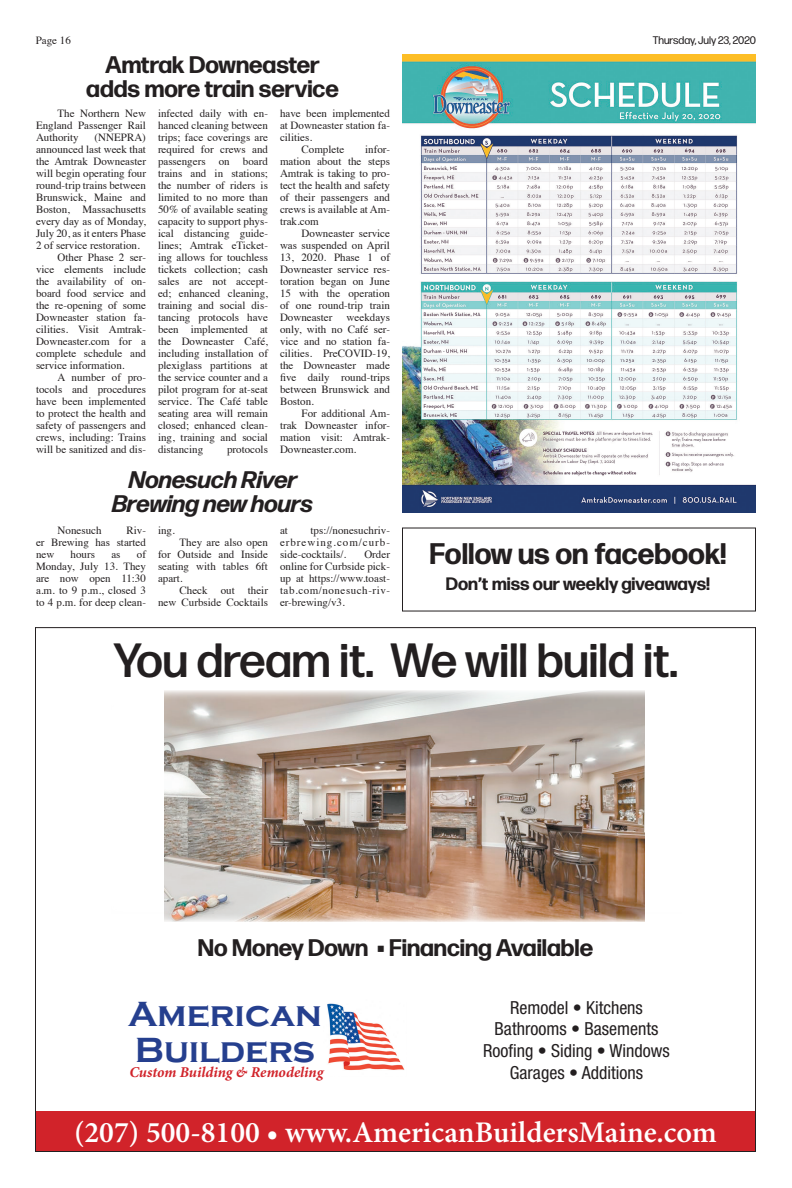
<style>
.page{position:relative;width:792px;height:1188px;background:#fff}
.page>*{position:absolute;margin:0;border:0;box-sizing:border-box;transform-origin:0 0}
.t1{font:500 48px "Forma DJR Deck";color:#231f20}
.t2{font:700 36px/36px "Copperplate Gothic";color:#253f8e}
.t3{font:600 30px "Minion Pro";color:#fff}
.Headline{font:700 29.8px "Forma DJR Deck";color:#231f20}
.Headline-2{font:700 24px/24px "Forma DJR Deck";color:#231f20;text-align:center}
.Headline-3{font:italic 700 24px/24px "Forma DJR Deck";color:#231f20;text-align:center}
.t4{font:condensed 18px/21.6px "Helvetica Neue";color:#231f20;text-align:center}
.Headline-4{font:700 18px "Forma DJR Deck";color:#231f20}
.t5{font:italic 700 15px "Minion Pro";letter-spacing:-.005em;color:#d1232a}
.Body_Text_TCT{font:11px/12px "Times";color:#231f20;text-align:justify}
.t6{font:11px "Forma DJR Deck";color:#231f20}
</style>
<div class="page">
<img style="left:327px;top:1003px;width:78px;height:68px">
<div style="left:36px;top:1111px;width:720px;height:41px;background:#d1232a"></div>
<img style="left:165px;top:691px;width:480px;height:231px">
<img style="left:402px;top:55px;width:354px;height:458px">
<p class="Body_Text_TCT" style="left:36px;top:34px;width:37px">Page 16</p>
<p class="t6" style="left:653px;top:34px;width:105px">Thursday, July 23, 2020</p>
<p class="Headline-2" style="left:86px;top:52px;width:254px">Amtrak Downeaster adds more train service</p>
<p class="Body_Text_TCT" style="left:36px;top:106px;width:112px;text-indent:22px">The Northern New England Passenger Rail Authority</p>
<p class="Body_Text_TCT" style="left:158px;top:106px;width:112px">infected daily with en&shy;hanced cleaning between trips; face coverings are required for crews and passengers on board trains and in stations; the number of riders is limited to no more than 50% of available seating capacity to support phys&shy;ical distancing guide&shy;lines; Amtrak eTicket&shy;ing allows for touchless tickets collection; cash sales are not accept&shy;ed; enhanced cleaning, training and social dis&shy;tancing protocols have been implemented at the Downeaster Café, including installation of plexiglass partitions at the service counter and a pilot program for at-seat service. The Café table seating area will remain closed; enhanced clean&shy;ing, training and social distancing</p>
<p class="Body_Text_TCT" style="left:280px;top:106px;width:112px">have been implemented at Downeaster station fa&shy;cilities.</p>
<p class="Body_Text_TCT" style="left:302px;top:142px;width:44px">Complete</p>
<p class="Body_Text_TCT" style="left:36px;top:130px;width:112px;text-indent:59px">(NNEPRA) announced last week that the Amtrak Downeaster will begin operating four round-trip trains between Brunswick, Maine and Boston, Massachusetts every day as of Monday, July 20, as it enters Phase 2 of service restoration.</p>
<p class="Body_Text_TCT" style="left:36px;top:250px;width:112px;text-indent:22px">Other Phase 2 ser&shy;vice elements include the availability of on&shy;board food service and the re-opening of some Downeaster station fa&shy;cilities. Visit Amtrak-Downeaster.com for a complete schedule and service information.</p>
<p class="Body_Text_TCT" style="left:36px;top:370px;width:112px;text-indent:22px">A number of pro&shy;tocols and procedures have been implemented to protect the health and safety of passengers and crews, including: Trains will be sanitized and dis-</p>
<p class="Body_Text_TCT" style="left:280px;top:142px;width:112px;text-indent:85px">infor&shy;mation about the steps Amtrak is taking to pro&shy;tect the health and safety of their passengers and crews is available at Am&shy;trak.com</p>
<p class="Body_Text_TCT" style="left:280px;top:226px;width:112px;text-indent:22px">Downeaster service was suspended on April 13, 2020. Phase 1 of Downeaster service res&shy;toration began on June 15 with the operation of one round-trip train Downeaster</p>
<p class="Body_Text_TCT" style="left:280px;top:310px;width:112px;text-indent:67px">weekdays only, with no Café ser&shy;vice and no station fa&shy;cilities. PreCOVID-19, the Downeaster made five daily round-trips between Brunswick and Boston.</p>
<p class="Body_Text_TCT" style="left:280px;top:406px;width:111px;text-indent:22px">For additional Am&shy;trak Downeaster infor&shy;mation visit: Amtrak-Downeaster.com.</p>
<p class="Headline-3" style="left:113px;top:467px;width:202px">Nonesuch River<br>Brewing new hours</p>
<p class="Body_Text_TCT" style="left:227px;top:442px;width:42px">protocols</p>
<p class="Body_Text_TCT" style="left:36px;top:523px;width:112px;text-indent:90px">Riv&shy;er Brewing has started new</p>
<p class="Body_Text_TCT" style="left:58px;top:523px;width:45px">Nonesuch</p>
<p class="Body_Text_TCT" style="left:36px;top:547px;width:112px;text-indent:101px">of Monday, July 13. They are now open 11:30 a.m. to 9 p.m., closed 3 to 4 p.m. for deep clean-</p>
<p class="Body_Text_TCT" style="left:71px;top:547px;width:26px">hours</p>
<p class="Body_Text_TCT" style="left:111px;top:547px;width:11px">as</p>
<p class="Body_Text_TCT" style="left:158px;top:523px;width:18px">ing.</p>
<p class="Body_Text_TCT" style="left:158px;top:535px;width:112px;text-indent:22px">They are also open for Outside and Inside seating with tables 6ft apart.</p>
<p class="Body_Text_TCT" style="left:158px;top:583px;width:112px;text-align:right">Check out their<br>new Curbside Cocktails</p>
<p class="Body_Text_TCT" style="left:280px;top:523px;width:111px;text-indent:31px">tps://nonesuchriv&shy;erbrewing.com/curb&shy;side-cocktails/.</p>
<p class="Body_Text_TCT" style="left:280px;top:523px;width:9px">at</p>
<p class="Body_Text_TCT" style="left:280px;top:547px;width:111px;text-indent:84px">Order online for Curbside pick&shy;up at https://www.toast&shy;tab.com/nonesuch-riv&shy;er-brewing/v3.</p>
<p class="Headline" style="left:429px;top:535px;width:299px">Follow us on facebook!</p>
<p class="Headline-4" style="left:446px;top:572px;width:266px">Don’t miss our weekly giveaways!</p>
<p class="t1" style="left:114px;top:630px;width:565px">You dream it. We will build it.</p>
<p class="Headline-2" style="left:198px;top:935px;width:397px">No Money Down • Financing Available</p>
<p class="t2" style="left:128px;top:996px;width:195px">American<br>Builders</p>
<p class="t5" style="left:129px;top:1062px;width:196px">Custom Building &amp; Remodeling</p>
<p class="t4" style="left:483px;top:996px;width:188px">Remodel • Kitchens<br>Bathrooms • Basements<br>Roofing • Siding • Windows<br>Garages • Additions</p>
<p class="t3" style="left:74px;top:1112px;width:644px">(207) 500-8100 • www.AmericanBuildersMaine.com</p>
</div>
